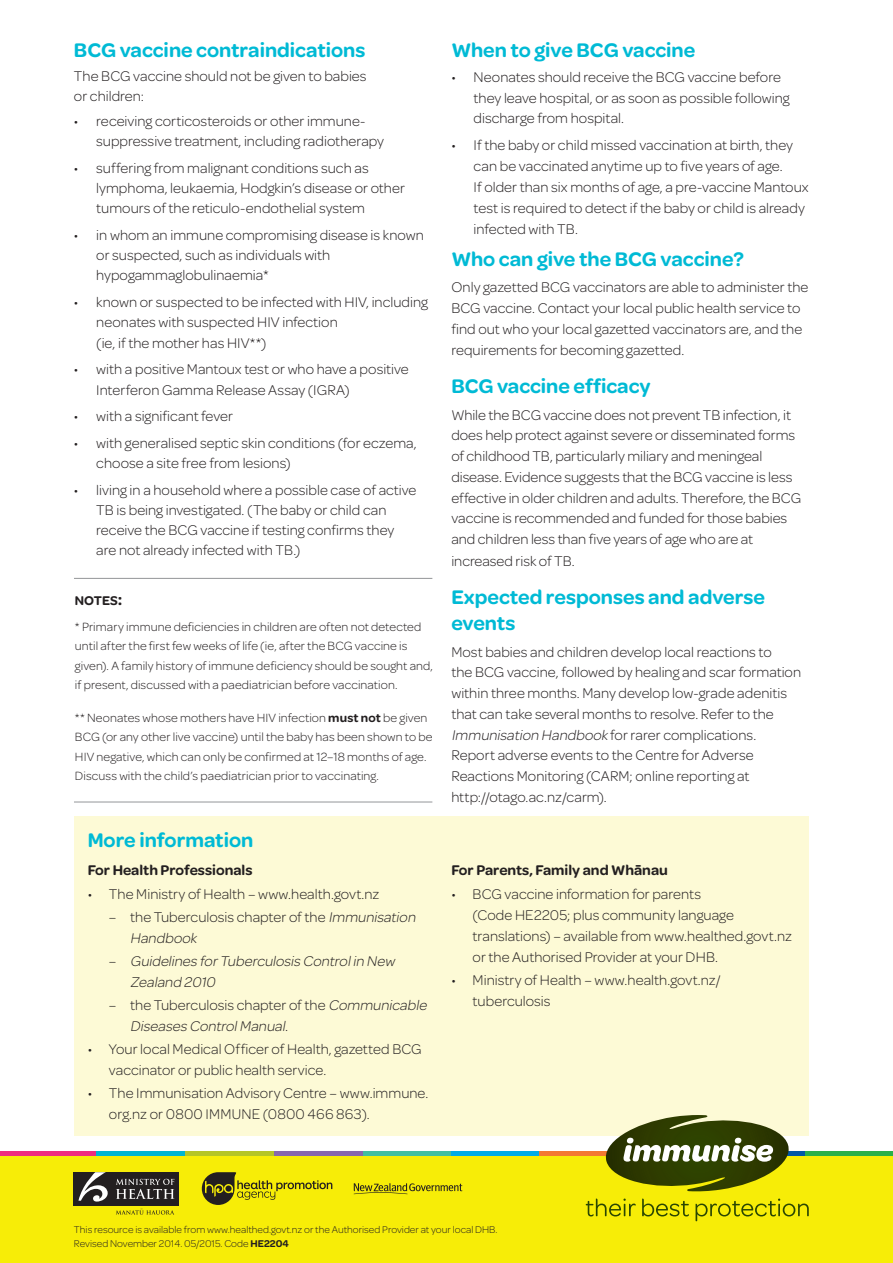
<style>
.page{position:relative;width:893px;height:1263px;background:#fff}
.page>*{position:absolute;margin:0;border:0;box-sizing:border-box;transform-origin:0 0}
.t1{font:600 21px/25.7px "Omnes";color:#00bad5}
.t2{font:300 15px/20.9px "Omnes";color:#231f20}
.t3{font:italic 300 15px/21px "Omnes";color:#231f20}
.t4{font:600 15px "Omnes";color:#231f20}
.t5{font:600 13.5px "Omnes";color:#231f20}
.t6{font:300 12.75px/19.5px "Omnes";letter-spacing:.01em;color:#231f20}
.t7{font:300 10.5px/13.8px "Omnes";color:#231f20}
.s1{font-size:18px}
.s2{font-weight:600}
.s3{font-style:italic}
.s4{font-style:normal}
</style>
<div class="page">
<div style="left:74px;top:816px;width:735px;height:320px;background:#fdfad6"></div>
<div style="left:0;top:1154px;width:893px;height:109px;background:#f7ed07"></div>
<hr style="left:0;top:1151px;width:96px;height:4px;background:#ee2c7f">
<hr style="left:96px;top:1151px;width:89px;height:4px;background:#00b5d1">
<hr style="left:185px;top:1151px;width:90px;height:4px;background:#b5c527">
<hr style="left:275px;top:1151px;width:89px;height:4px;background:#8768ae">
<hr style="left:364px;top:1151px;width:89px;height:4px;background:#42bea0">
<hr style="left:452px;top:1151px;width:89px;height:4px;background:#00abe7">
<hr style="left:539px;top:1151px;width:89px;height:4px;background:#f37932">
<hr style="left:717px;top:1151px;width:89px;height:4px;background:#0158a6">
<hr style="left:805px;top:1151px;width:88px;height:4px;background:#2ab049">
<svg style="left:586px;top:1198px;width:223px;height:23px"></svg>
<svg style="left:601px;top:1115px;width:193px;height:77px"></svg>
<hr style="left:74px;top:578px;width:358px;height:1px;background:#939598">
<hr style="left:74px;top:802px;width:358px;height:1px;background:#939598">
<svg style="left:354px;top:1183px;width:108px;height:11px"></svg>
<svg style="left:202px;top:1172px;width:130px;height:33px"></svg>
<div style="left:74px;top:1172px;width:105px;height:34px;background:#231f20"></div>
<svg style="left:78px;top:1172px;width:30px;height:29px"></svg>
<svg style="left:116px;top:1179px;width:59px;height:20px"></svg>
<svg style="left:116px;top:1209px;width:58px;height:5px"></svg>
<p class="t1" style="left:74px;top:36px;width:293px">BCG vaccine contraindications</p>
<p class="t2" style="left:74px;top:66px;width:294px;line-height:20.2px">The BCG vaccine should not be given to babies or children:</p>
<p class="t2" style="left:96px;top:110px;width:289px;line-height:20.2px;text-indent:-22px">• receiving corticosteroids or other immune&shy;suppressive treatment, including radiotherapy</p>
<p class="t2" style="left:96px;top:157px;width:310px;line-height:20.2px;text-indent:-22px">• suffering from malignant conditions such as lymphoma, leukaemia, Hodgkin’s disease or other tumours of the reticulo-endothelial system</p>
<p class="t2" style="left:96px;top:224px;width:329px;line-height:20.2px;text-indent:-22px">• in whom an immune compromising disease is known or suspected, such as individuals with hypogammaglobulinaemia*</p>
<p class="t2" style="left:96px;top:292px;width:333px;line-height:20.2px;text-indent:-22px">• known or suspected to be infected with HIV, including neonates with suspected HIV infection<br>(ie, if the mother has HIV**)</p>
<p class="t2" style="left:96px;top:359px;width:314px;line-height:20.2px;text-indent:-22px">• with a positive Mantoux test or who have a positive<br>Interferon Gamma Release Assay (IGRA)</p>
<p class="t2" style="left:74px;top:405px;width:161px">• with a significant fever</p>
<p class="t2" style="left:96px;top:432px;width:322px;line-height:20.2px;text-indent:-22px">• with generalised septic skin conditions (for eczema, choose a site free from lesions)</p>
<p class="t2" style="left:96px;top:479px;width:322px;line-height:20.2px;text-indent:-22px">• living in a household where a possible case of active TB is being investigated. (The baby or child can receive the BCG vaccine if testing confirms they are not already infected with TB.)</p>
<p class="t5" style="left:75px;top:591px;width:49px">NOTES<span class="s1">:</span></p>
<p class="t6" style="left:75px;top:616px;width:360px">* Primary immune deficiencies in children are often not detected until after the first few weeks of life (ie, after the BCG vaccine is given). A family history of immune deficiency should be sought and, if present, discussed with a paediatrician before vaccination.</p>
<p class="t6" style="left:75px;top:707px;width:359px">** Neonates whose mothers have HIV infection <span class="s2">must not</span> be given BCG (or any other live vaccine) until the baby has been shown to be HIV negative, which can only be confirmed at 12–18 months of age.<br>Discuss with the child’s paediatrician prior to vaccinating.</p>
<p class="t1" style="left:88px;top:826px;width:167px">More information</p>
<p class="t4" style="left:88px;top:860px;width:166px">For Health Professionals</p>
<p class="t2" style="left:88px;top:883px;width:293px">• The Ministry of Health – www.health.govt.nz</p>
<p class="t2" style="left:130px;top:906px;width:290px;text-indent:-21px">– the Tuberculosis chapter of the <span class="s3">Immunisation<br>Handbook</span></p>
<p class="t3" style="left:130px;top:950px;width:269px;text-indent:-21px"><span class="s4">–</span> Guidelines forTuberculosis Controlin New<br>Zealand 2010</p>
<p class="t3" style="left:130px;top:994px;width:301px;text-indent:-21px"><span class="s4">– the Tuberculosis chapter of the</span> Communicable<br>Diseases ControlManual.</p>
<p class="t2" style="left:109px;top:1038px;width:314px;text-indent:-21px">• Your local Medical Officer of Health, gazetted BCG vaccinator or public health service.</p>
<p class="t2" style="left:109px;top:1082px;width:321px;text-indent:-21px">• The Immunisation Advisory Centre – www.immune. org.nz or 0800 IMMUNE (0800 466 863).</p>
<p class="t1" style="left:451px;top:36px;width:245px">When to give BCG vaccine</p>
<p class="t2" style="left:474px;top:66px;width:318px;text-indent:-22px">• Neonates should receive the BCG vaccine before they leave hospital, or as soon as possible following discharge from hospital.</p>
<p class="t2" style="left:474px;top:135px;width:337px;text-indent:-22px">• If the baby or child missed vaccination at birth, they can be vaccinated anytime up to five years of age.<br>If older than six months of age, a pre-vaccine Mantoux test is required to detect if the baby or child is already infected with TB.</p>
<p class="t1" style="left:451px;top:245px;width:294px">Who can give the BCG vaccine?</p>
<p class="t2" style="left:451px;top:276px;width:358px">Only gazetted BCG vaccinators are able to administer the BCG vaccine. Contact your local public health service to find out who your local gazetted vaccinators are, and the requirements for becoming gazetted.</p>
<p class="t1" style="left:451px;top:372px;width:201px">BCG vaccine efficacy</p>
<p class="t2" style="left:451px;top:404px;width:351px">While the BCG vaccine does not prevent TB infection, it does help protect against severe or disseminated forms of childhood TB, particularly miliary and meningeal disease. Evidence suggests that the BCG vaccine is less effective in older children and adults. Therefore, the BCG vaccine is recommended and funded for those babies and children less than five years of age who are at increased risk of TB.</p>
<p class="t1" style="left:451px;top:583px;width:315px">Expected responses and adverse events</p>
<p class="t2" style="left:451px;top:641px;width:351px">Most babies and children develop local reactions to<br>the BCG vaccine, followed by healing and scar formation within three months. Many develop low-grade adenitis that can take several months to resolve. Refer to the <span class="s3">Immunisation Handbook</span> for rarer complications.<br>Report adverse events to the Centre for Adverse Reactions Monitoring (CARM; online reporting at http://otago.ac.nz/carm).</p>
<p class="t4" style="left:451px;top:860px;width:218px">For Parents, Family and Whānau</p>
<p class="t2" style="left:473px;top:883px;width:321px;text-indent:-21px">• BCG vaccine information for parents<br>(Code HE2205; plus community language translations) – available from www.healthed.govt.nz or the Authorised Provider at your DHB.</p>
<p class="t2" style="left:473px;top:969px;width:249px;text-indent:-21px">• Ministry of Health – www.health.govt.nz/ tuberculosis</p>
<p class="t7" style="left:74px;top:1222px;width:425px">This resource is available from www.healthed.govt.nz or the Authorised Provider at your local DHB.<br>Revised November 2014. 05/2015. Code <span class="s2">HE2204</span></p>
</div>
